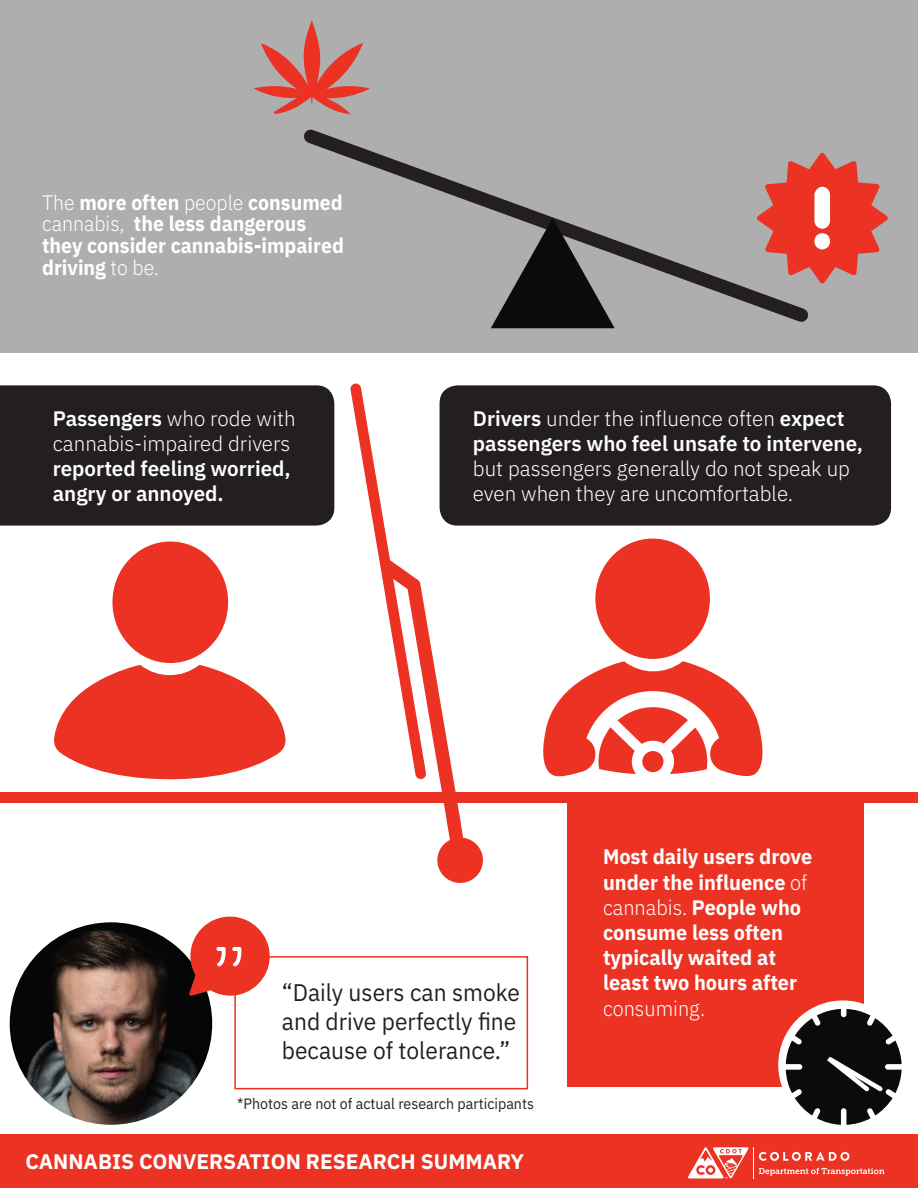
<style>
.page{position:relative;width:918px;height:1188px;background:#fff}
.page>*{position:absolute;margin:0;border:0;box-sizing:border-box;transform-origin:0 0}
.t1{font:24px/28.8px "IBM Plex Sans";color:#231f20;scale:.95 1}
.t2{font:300 21px/25.2px "IBM Plex Sans";color:#fff}
.t3{font:600 21px/25.2px "IBM Plex Sans";color:#fff}
.t4{font:700 21px/25.2px "IBM Plex Sans";color:#fff;scale:.95 1}
.t5{font:700 21px/21.6px "IBM Plex Sans";color:#fff;scale:.93 1}
.t6{font:700 21px "IBM Plex Sans";color:#fff}
.t7{font:300 21px "IBM Plex Sans";color:#fff;scale:.95 1}
.t8{font:15px "IBM Plex Sans";color:#231f20;scale:.95 1}
.s1{font-weight:300}
.s2{font-weight:600}
</style>
<div class="page">
<div style="left:0;top:1134px;width:918px;height:54px;background:#eb3223"></div>
<svg style="left:759px;top:1152px;width:90px;height:9px"></svg>
<svg style="left:759px;top:1168px;width:126px;height:8px"></svg>
<hr style="left:753px;top:1147px;width:1px;height:31px;background:#fff">
<svg style="left:688px;top:1147px;width:61px;height:32px"></svg>
<div style="left:0;top:0;width:918px;height:352px;background:#aeaeae"></div>
<img style="left:10px;top:922px;width:202px;height:203px;border-radius:101px">
<div style="left:234px;top:956px;width:294px;height:133px;border:2px solid #eb3223"></div>
<svg style="left:189px;top:917px;width:81px;height:79px"></svg>
<div style="left:595px;top:539px;width:115px;height:120px;background:#eb3223;border-radius:50%"></div>
<svg style="left:543px;top:661px;width:220px;height:116px"></svg>
<div style="left:112px;top:542px;width:116px;height:121px;background:#eb3223;border-radius:50%"></div>
<svg style="left:54px;top:665px;width:232px;height:114px"></svg>
<svg style="left:350px;top:383px;width:133px;height:500px"></svg>
<div style="left:0;top:792px;width:567px;height:11px;background:#eb3223"></div>
<div style="left:864px;top:792px;width:54px;height:11px;background:#eb3223"></div>
<div style="left:567px;top:792px;width:297px;height:294px;background:#eb3223"></div>
<div style="left:778px;top:1000px;width:129px;height:130px;background:#fff;border-radius:50%"></div>
<svg style="left:304px;top:129px;width:505px;height:200px"></svg>
<svg style="left:491px;top:218px;width:124px;height:110px"></svg>
<svg style="left:254px;top:20px;width:116px;height:94px"></svg>
<div style="left:440px;top:385px;width:451px;height:141px;background:#231f20;border-radius:18px"></div>
<div style="left:0;top:385px;width:334px;height:141px;background:#231f20"></div>
<svg style="left:757px;top:153px;width:131px;height:131px"></svg>
<svg style="left:786px;top:1009px;width:116px;height:116px"></svg>
<p class="t5" style="left:42px;top:190px;width:326px"><span class="s1">The</span> more often <span class="s1">people</span> consumed <span class="s1">cannabis,</span> the less dangerous they consider cannabis-impaired driving <span class="s1">to be.</span></p>
<p class="t2" style="left:53px;top:404px;width:244px"><span class="s2">Passengers</span> who rode with cannabis-impaired drivers</p>
<p class="t3" style="left:53px;top:454px;width:239px">reported feeling worried, angry or annoyed.</p>
<p class="t3" style="left:473px;top:404px;width:392px">Drivers <span class="s1">under the influence often</span> expect passengers who feel unsafe to intervene,</p>
<p class="t2" style="left:473px;top:454px;width:379px">but passengers generally do not speak up even when they are uncomfortable.</p>
<p class="t1" style="left:282px;top:976px;width:252px">“Daily users can smoke and drive perfectly fine because of tolerance.”</p>
<p class="t8" style="left:237px;top:1092px;width:314px">*Photos are not of actual research participants</p>
<p class="t6" style="left:25px;top:1145px;width:500px">CANNABIS CONVERSATION RESEARCH SUMMARY</p>
<p class="t4" style="left:603px;top:843px;width:222px">Most daily users drove under the influence <span class="s1">of cannabis.</span> People who consume less often typically waited at least two hours after</p>
<p class="t7" style="left:603px;top:992px;width:109px">consuming.</p>
</div>
